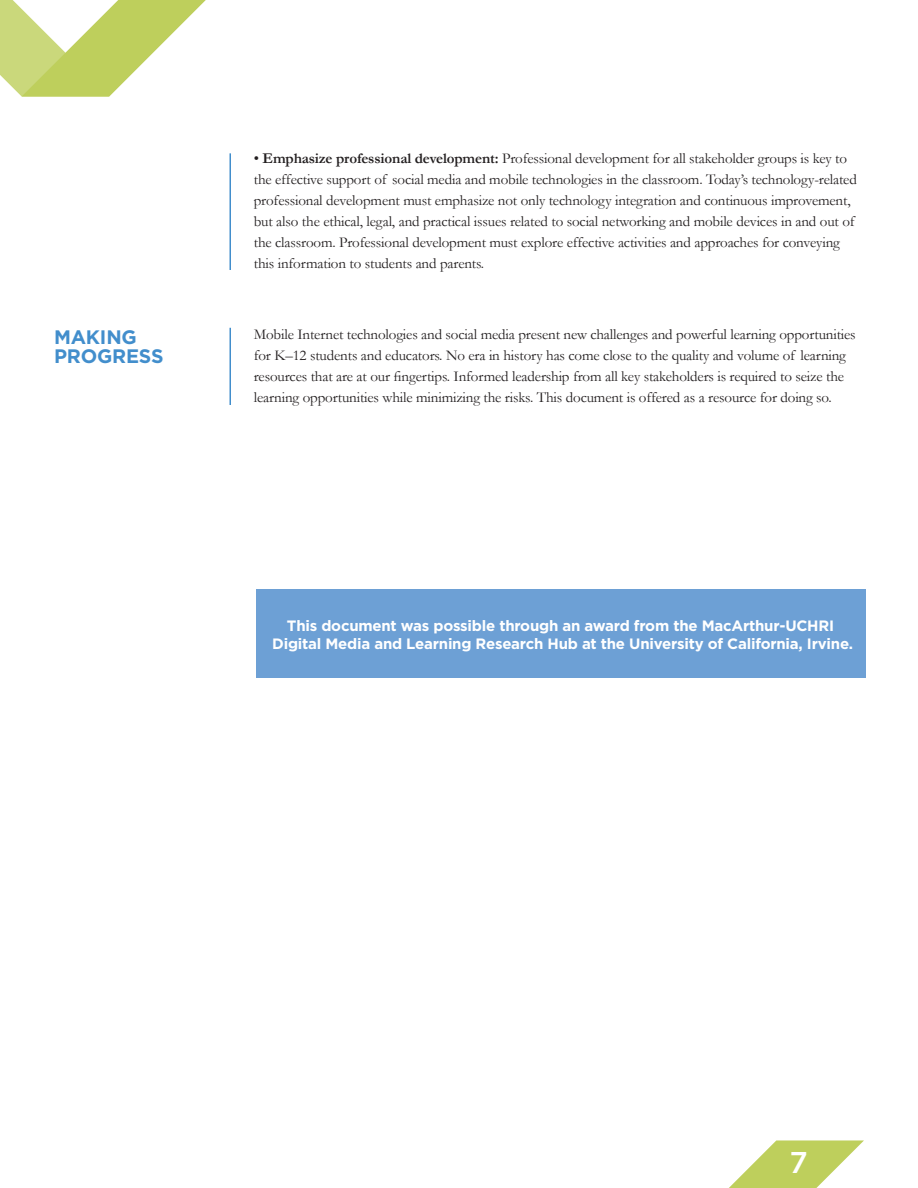
<style>
.page{position:relative;width:918px;height:1188px;background:#fff}
.page>*{position:absolute;margin:0;border:0;box-sizing:border-box;transform-origin:0 0}
.t1{font:500 30px "Gotham";color:#fff}
.t2{font:700 19.5px/19.5px "Gotham";letter-spacing:-.01em;color:#428ecc}
.t3{font:15px/21px "Garamond";letter-spacing:-.01em;color:#231f20}
.t4{font:700 15px/18px "Gotham";letter-spacing:-.015em;color:#fff;text-align:center}
.s1{font-weight:700}
</style>
<div class="page">
<svg style="left:729px;top:1140px;width:135px;height:48px"></svg>
<svg style="left:0;top:0;width:206px;height:97px"></svg>
<hr style="left:230px;top:153px;width:1px;height:117px;background:#428ecc">
<hr style="left:230px;top:328px;width:1px;height:77px;background:#428ecc">
<div style="left:256px;top:590px;width:609px;height:88px;background:#6da0d5"></div>
<p class="t2" style="left:54px;top:327px;width:111px">MAKING<br>PROGRESS</p>
<p class="t3" style="left:254px;top:148px;width:605px">• <span class="s1">Emphasize professional development:</span> Professional development for all stakeholder groups is key to the effective support of social media and mobile technologies in the classroom. Today’s technology-related professional development must emphasize not only technology integration and continuous improvement, but also the ethical, legal, and practical issues related to social networking and mobile devices in and out of the classroom. Professional development must explore effective activities and approaches for conveying this information to students and parents.</p>
<p class="t3" style="left:254px;top:324px;width:603px">Mobile Internet technologies and social media present new challenges and powerful learning opportunities for K–12 students and educators. No era in history has come close to the quality and volume of learning resources that are at our fingertips. Informed leadership from all key stakeholders is required to seize the learning opportunities while minimizing the risks. This document is offered as a resource for doing so.</p>
<p class="t4" style="left:272px;top:616px;width:582px">This document was possible through an award from the MacArthur-UCHRI<br>Digital Media and Learning Research Hub at the University of California, Irvine.</p>
<p class="t1" style="left:789px;top:1145px;width:20px">7</p>
</div>
